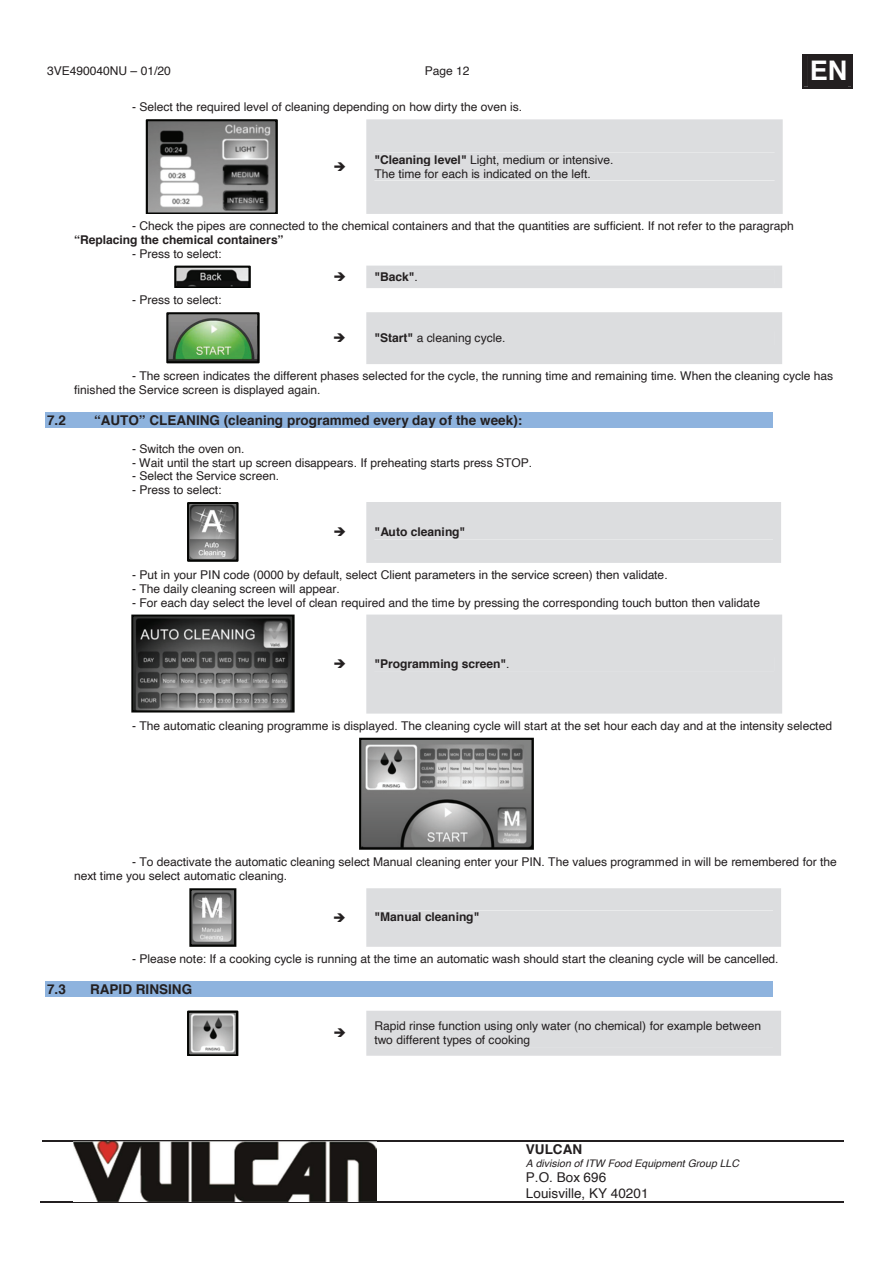
<style>
.page{position:relative;width:893px;height:1263px;background:#fff}
.page>*{position:absolute;margin:0;border:0;box-sizing:border-box;transform-origin:0 0}
.t1{font:700 27px "Helvetica";color:#fff}
.t2{font:700 13.5px "Helvetica";color:#231f20}
.t3{font:13.5px/15.5px "Helvetica";letter-spacing:.005em;color:#231f20}
.t4{font:12px/13.8px "Helvetica";letter-spacing:-.005em;color:#231f20}
.t5{font:700 12px "Helvetica";letter-spacing:-.005em;color:#231f20}
.t6{font:italic 10.5px "Helvetica";color:#231f20}
.s1{font-weight:700}
.s2{font-weight:400}
</style>
<div class="page">
<div style="left:802px;top:54px;width:50px;height:34px;background:#231f20"></div>
<hr style="left:42px;top:1140px;width:478px;height:2px;background:#231f20">
<hr style="left:521px;top:1140px;width:322px;height:2px;background:#231f20">
<hr style="left:41px;top:1201px;width:479px;height:1px;background:#231f20">
<hr style="left:520px;top:1201px;width:323px;height:1px;background:#231f20">
<img style="left:73px;top:1141px;width:303px;height:60px">
<div style="left:366px;top:119px;width:416px;height:95px;background:#dcdddf"></div>
<div style="left:374px;top:153px;width:400px;height:13px;background:#dcdddf"></div>
<div style="left:374px;top:166px;width:400px;height:14px;background:#dcdddf"></div>
<div style="left:366px;top:266px;width:415px;height:22px;background:#dcdddf"></div>
<div style="left:374px;top:270px;width:399px;height:14px;background:#dcdddf"></div>
<div style="left:366px;top:312px;width:415px;height:52px;background:#dcdddf"></div>
<div style="left:374px;top:331px;width:399px;height:14px;background:#dcdddf"></div>
<div style="left:45px;top:412px;width:727px;height:16px;background:#8eb3de"></div>
<div style="left:366px;top:502px;width:414px;height:61px;background:#dcdddf"></div>
<div style="left:374px;top:525px;width:398px;height:14px;background:#dcdddf"></div>
<div style="left:366px;top:614px;width:415px;height:99px;background:#dcdddf"></div>
<div style="left:374px;top:657px;width:399px;height:14px;background:#dcdddf"></div>
<div style="left:366px;top:888px;width:414px;height:58px;background:#dcdddf"></div>
<div style="left:374px;top:910px;width:398px;height:14px;background:#dcdddf"></div>
<div style="left:45px;top:981px;width:727px;height:15px;background:#8eb3de"></div>
<div style="left:366px;top:1011px;width:414px;height:44px;background:#dcdddf"></div>
<div style="left:374px;top:1019px;width:398px;height:14px;background:#dcdddf"></div>
<div style="left:374px;top:1033px;width:398px;height:14px;background:#dcdddf"></div>
<svg style="left:146px;top:119px;width:132px;height:95px;background:#828281"></svg>
<svg style="left:174px;top:265px;width:77px;height:23px;background:#4a4a49"></svg>
<svg style="left:166px;top:312px;width:93px;height:51px;background:#678860"></svg>
<svg style="left:187px;top:502px;width:51px;height:60px;background:#767676"></svg>
<svg style="left:131px;top:614px;width:163px;height:98px;background:#575757"></svg>
<svg style="left:359px;top:737px;width:174px;height:112px;background:#888988"></svg>
<svg style="left:189px;top:888px;width:47px;height:58px;background:#868686"></svg>
<svg style="left:187px;top:1010px;width:51px;height:45px;background:#959695"></svg>
<p class="t4" style="left:47px;top:64px;width:125px">3VE490040NU – 01/20</p>
<p class="t4" style="left:424px;top:64px;width:46px">Page 12</p>
<h1 class="t1" style="left:809px;top:49px;width:39px">EN</h1>
<p class="t4" style="left:132px;top:100px;width:391px">- Select the required level of cleaning depending on how dirty the oven is.</p>
<p class="t4" style="left:374px;top:153px;width:240px"><span class="s1">"Cleaning level"</span> Light, medium or intensive.<br>The time for each is indicated on the left.</p>
<p class="t4" style="left:132px;top:219px;width:663px">- Check the pipes are connected to the chemical containers and that the quantities are sufficient. If not refer to the paragraph</p>
<p class="t5" style="left:74px;top:230px;width:211px">“Replacing the chemical containers”</p>
<p class="t4" style="left:132px;top:247px;width:91px">- Press to select:</p>
<p class="t5" style="left:374px;top:267px;width:45px">"Back"<span class="s2">.</span></p>
<p class="t4" style="left:132px;top:293px;width:91px">- Press to select:</p>
<p class="t4" style="left:374px;top:331px;width:132px"><span class="s1">"Start"</span> a cleaning cycle.</p>
<p class="t4" style="left:74px;top:369px;width:760px;text-indent:58px">- The screen indicates the different phases selected for the cycle, the running time and remaining time. When the cleaning cycle has finished the Service screen is displayed again.</p>
<p class="t2" style="left:47px;top:409px;width:20px">7.2</p>
<p class="t2" style="left:94px;top:409px;width:429px">“AUTO” CLEANING (cleaning programmed every day of the week):</p>
<p class="t4" style="left:132px;top:442px;width:114px">- Switch the oven on.</p>
<p class="t4" style="left:132px;top:456px;width:401px">- Wait until the start up screen disappears. If preheating starts press STOP.</p>
<p class="t4" style="left:132px;top:469px;width:148px">- Select the Service screen.</p>
<p class="t4" style="left:132px;top:483px;width:91px">- Press to select:</p>
<p class="t5" style="left:374px;top:522px;width:92px">"Auto cleaning"</p>
<p class="t4" style="left:132px;top:568px;width:537px">- Put in your PIN code (0000 by default, select Client parameters in the service screen) then validate.</p>
<p class="t4" style="left:132px;top:582px;width:209px">- The daily cleaning screen will appear.</p>
<p class="t4" style="left:132px;top:596px;width:629px">- For each day select the level of clean required and the time by pressing the corresponding touch button then validate</p>
<p class="t5" style="left:374px;top:654px;width:136px">"Programming screen"<span class="s2">.</span></p>
<p class="t4" style="left:132px;top:719px;width:701px">- The automatic cleaning programme is displayed. The cleaning cycle will start at the set hour each day and at the intensity selected</p>
<p class="t4" style="left:74px;top:855px;width:763px;text-indent:58px">- To deactivate the automatic cleaning select Manual cleaning enter your PIN. The values programmed in will be remembered for the next time you select automatic cleaning.</p>
<p class="t5" style="left:374px;top:907px;width:106px">"Manual cleaning"</p>
<p class="t4" style="left:132px;top:952px;width:647px">- Please note: If a cooking cycle is running at the time an automatic wash should start the cleaning cycle will be cancelled.</p>
<p class="t2" style="left:47px;top:978px;width:20px">7.3</p>
<p class="t2" style="left:90px;top:978px;width:103px">RAPID RINSING</p>
<p class="t4" style="left:374px;top:1019px;width:388px">Rapid rinse function using only water (no chemical) for example between two different types of cooking</p>
<p class="t2" style="left:525px;top:1138px;width:58px">VULCAN</p>
<p class="t6" style="left:525px;top:1155px;width:214px">A division of ITW Food Equipment Group LLC</p>
<p class="t3" style="left:525px;top:1170px;width:124px">P.O. Box 696<br>Louisville, KY 40201</p>
</div>
